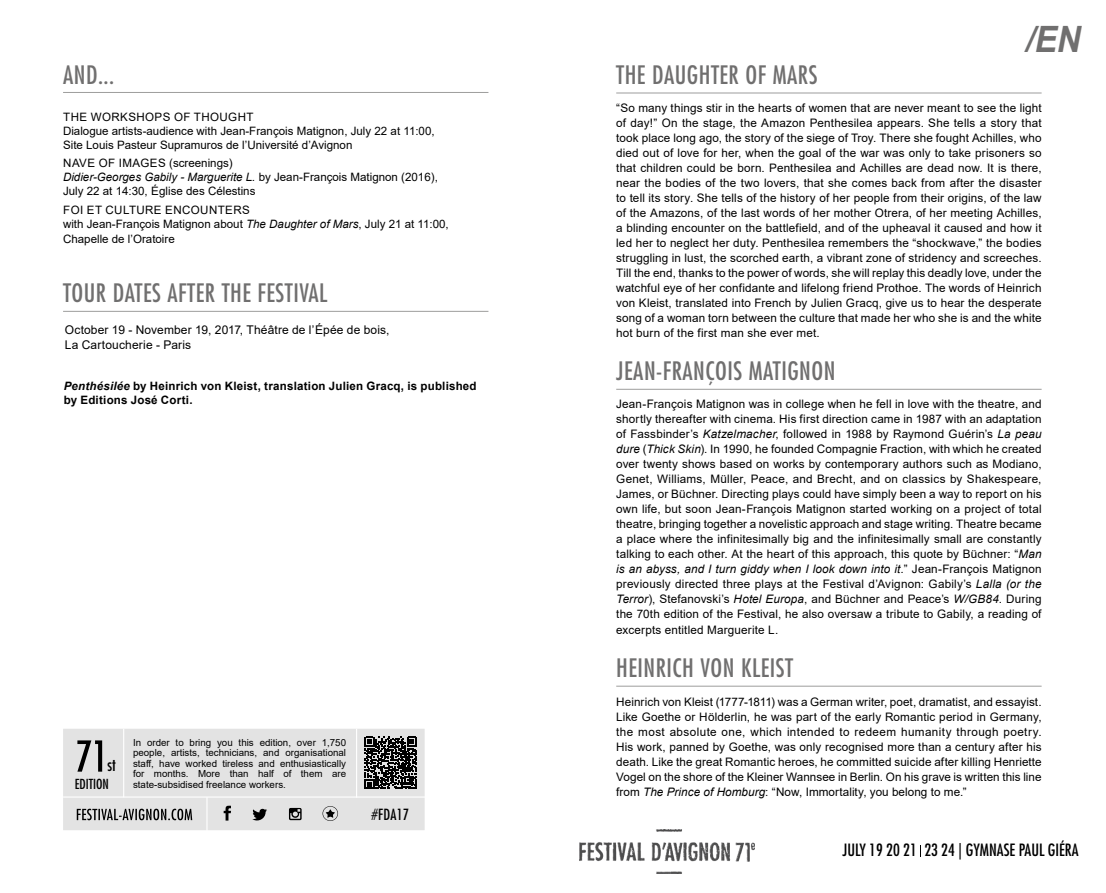
<style>
.page{position:relative;width:1106px;height:893px;background:#fff}
.page>*{position:absolute;margin:0;border:0;box-sizing:border-box;transform-origin:0 0}
.t1{font:italic 700 36.3px "Arial";color:#706f6f;scale:.91 1}
.t2{font:condensed 24.75px "Futura LT";letter-spacing:.02em;color:#706f6f}
.t3{font:condensed 17.1px "Futura LT";color:#000}
.t4{font:condensed 16.5px "Futura LT";color:#000}
.t5{font:condensed 15px "Futura LT";letter-spacing:.02em;color:#000}
.t6{font:condensed 13.5px "Futura LT";color:#000}
.t7{font:12px/15px "Arial";letter-spacing:.01em;color:#000}
.t8{font:11.7px/15px "Arial";letter-spacing:.01em;color:#000;text-align:justify}
.t9{font:11.55px/14px "Arial";color:#000}
.t10{font:700 11.55px/14.9px "Arial";letter-spacing:.02em;color:#000}
.t11{font:9.75px/10.5px "Arial";color:#000;text-align:justify}
.s1{font-style:italic}
</style>
<div class="page">
<hr style="left:616px;top:93px;width:425px;height:1px;background:#9d9d9c">
<hr style="left:616px;top:389px;width:425px;height:1px;background:#9d9d9c">
<hr style="left:616px;top:686px;width:425px;height:1px;background:#9d9d9c">
<img style="left:579px;top:829px;width:175px;height:44px">
<svg style="left:920px;top:845px;width:1px;height:12px"></svg>
<hr style="left:63px;top:92px;width:425px;height:1px;background:#9d9d9c">
<hr style="left:63px;top:311px;width:425px;height:1px;background:#9d9d9c">
<svg style="left:63px;top:729px;width:361px;height:101px;background:#d0d0d0"></svg>
<h2 class="t2" style="left:63px;top:60px;width:53px">AND...</h2>
<p class="t9" style="left:63px;top:109px;width:373px">THE WORKSHOPS OF THOUGHT<br>Dialogue artists-audience with Jean-François Matignon, July 22 at 11:00,<br>Site Louis Pasteur Supramuros de l’Université d’Avignon</p>
<p class="t9" style="left:63px;top:156px;width:376px">NAVE OF IMAGES (screenings)<br><span class="s1">Didier-Georges Gabily - Marguerite L.</span> by Jean-François Matignon (2016),<br>July 22 at 14:30, Église des Célestins</p>
<p class="t9" style="left:63px;top:202px;width:387px;line-height:14.5px">FOI ET CULTURE ENCOUNTERS<br>with Jean-François Matignon about <span class="s1">The Daughter of Mars</span>, July 21 at 11:00,<br>Chapelle de l’Oratoire</p>
<h2 class="t2" style="left:63px;top:278px;width:266px">TOUR DATES AFTER THE FESTIVAL</h2>
<p class="t7" style="left:65px;top:322px;width:326px">October 19 - November 19, 2017, Théâtre de l’Épée de bois,<br>La Cartoucherie - Paris</p>
<p class="t10" style="left:64px;top:378px;width:414px"><span class="s1">Penthésilée</span> by Heinrich von Kleist, translation Julien Gracq, is published by Editions José Corti.</p>
<h3 class="t3" style="left:107px;top:755px;width:10px">st</h3>
<p class="t6" style="left:75px;top:776px;width:36px">EDITION</p>
<p class="t11" style="left:133px;top:737px;width:215px">In order to bring you this edition, over 1,750 people, artists, technicians, and organisational staff, have worked tireless and enthusiastically for months. More than half of them are state-subsidised freelance workers.</p>
<p class="t5" style="left:372px;top:805px;width:39px">#FDA17</p>
<h1 class="t1" style="left:1025px;top:15px;width:62px">/EN</h1>
<h2 class="t2" style="left:616px;top:60px;width:203px">THE DAUGHTER OF MARS</h2>
<p class="t8" style="left:616px;top:100px;width:427px">“So many things stir in the hearts of women that are never meant to see the light of day!” On the stage, the Amazon Penthesilea appears. She tells a story that took place long ago, the story of the siege of Troy. There she fought Achilles, who died out of love for her, when the goal of the war was only to take prisoners so that children could be born. Penthesilea and Achilles are dead now. It is there, near the bodies of the two lovers, that she comes back from after the disaster to tell its story. She tells of the history of her people from their origins, of the law of the Amazons, of the last words of her mother Otrera, of her meeting Achilles, a blinding encounter on the battlefield, and of the upheaval it caused and how it led her to neglect her duty. Penthesilea remembers the “shockwave,” the bodies struggling in lust, the scorched earth, a vibrant zone of stridency and screeches.<br>Till the end, thanks to the power of words, she will replay this deadly love, under the watchful eye of her confidante and lifelong friend Prothoe. The words of Heinrich von Kleist, translated into French by Julien Gracq, give us to hear the desperate song of a woman torn between the culture that made her who she is and the white hot burn of the first man she ever met.</p>
<h2 class="t2" style="left:616px;top:356px;width:221px">JEAN-FRANÇOIS MATIGNON</h2>
<p class="t8" style="left:616px;top:396px;width:427px">Jean-François Matignon was in college when he fell in love with the theatre, and shortly thereafter with cinema. His first direction came in 1987 with an adaptation of Fassbinder’s <span class="s1">Katzelmacher</span>, followed in 1988 by Raymond Guérin’s <span class="s1">La peau dure</span> (<span class="s1">Thick Skin</span>). In 1990, he founded Compagnie Fraction, with which he created over twenty shows based on works by contemporary authors such as Modiano, Genet, Williams, Müller, Peace, and Brecht, and on classics by Shakespeare, James, or Büchner. Directing plays could have simply been a way to report on his own life, but soon Jean-François Matignon started working on a project of total theatre, bringing together a novelistic approach and stage writing. Theatre became a place where the infinitesimally big and the infinitesimally small are constantly talking to each other. At the heart of this approach, this quote by Büchner: “<span class="s1">Man is an abyss, and I turn giddy when I look down into it.</span>” Jean-François Matignon previously directed three plays at the Festival d’Avignon: Gabily’s <span class="s1">Lalla (or the Terror</span>), Stefanovski’s <span class="s1">Hotel Europa</span>, and Büchner and Peace’s <span class="s1">W/GB84</span>. During the 70th edition of the Festival, he also oversaw a tribute to Gabily, a reading of excerpts entitled Marguerite L.</p>
<h2 class="t2" style="left:616px;top:653px;width:178px">HEINRICH VON KLEIST</h2>
<p class="t8" style="left:616px;top:694px;width:427px">Heinrich von Kleist (1777-1811) was a German writer, poet, dramatist, and essayist.<br>Like Goethe or Hölderlin, he was part of the early Romantic period in Germany, the most absolute one, which intended to redeem humanity through poetry.<br>His work, panned by Goethe, was only recognised more than a century after his death. Like the great Romantic heroes, he committed suicide after killing Henriette Vogel on the shore of the Kleiner Wannsee in Berlin. On his grave is written this line from <span class="s1">The Prince of Homburg</span>: “Now, Immortality, you belong to me.”</p>
<h3 class="t4" style="left:842px;top:840px;width:238px">JULY 19 20 21 23 24 | GYMNASE PAUL GIÉRA</h3>
</div>
